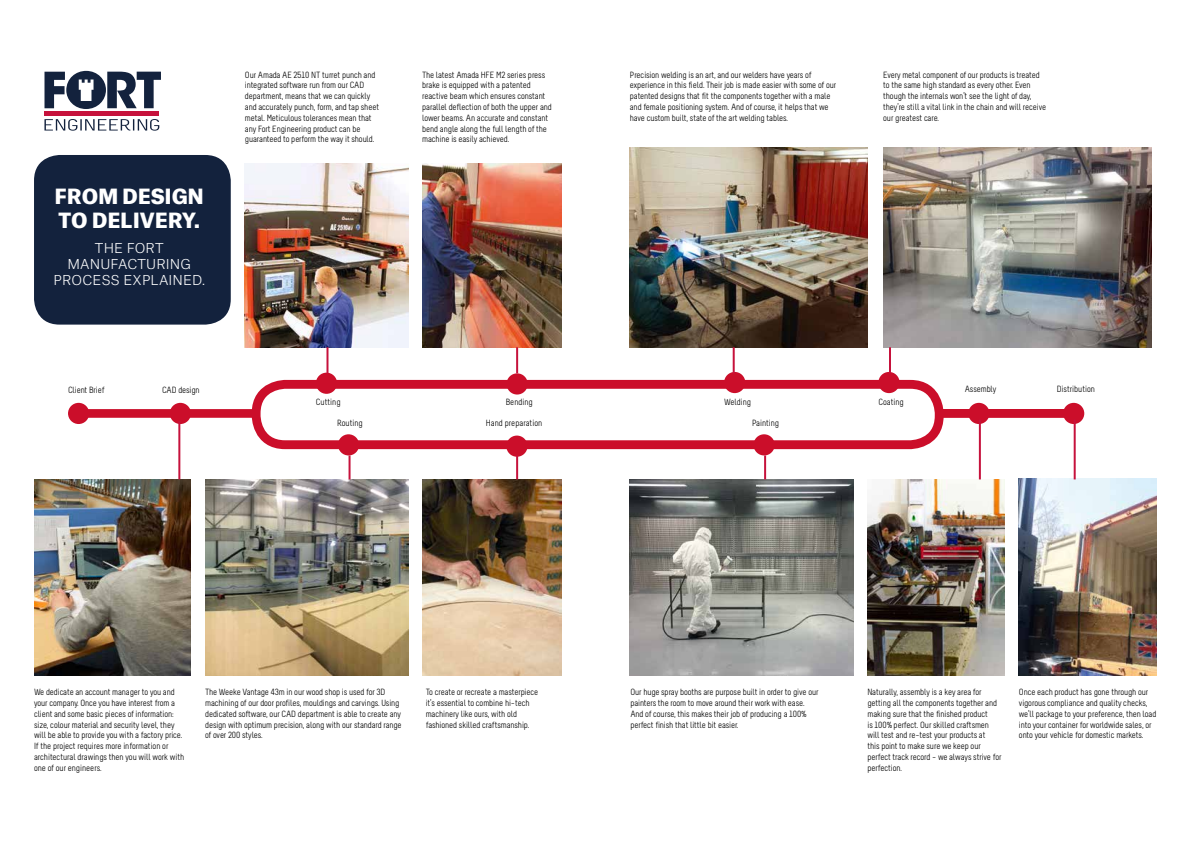
<style>
.page{position:relative;width:1191px;height:842px;background:#fff}
.page>*{position:absolute;margin:0;border:0;box-sizing:border-box;transform-origin:0 0}
.t1{font:900 20.1px/24px "Atlas Grotesk";letter-spacing:.01em;color:#fff}
.t2{font:300 13.1px/16px "Atlas Grotesk";letter-spacing:.01em;color:#fff;text-align:center}
.t3{font:9px/10.8px "Melbourne";letter-spacing:-.01em;color:#000}
</style>
<div class="page">
<div style="left:252px;top:380px;width:691px;height:69px;border:9px solid #cb0e2a;border-radius:29px"></div>
<img style="left:245px;top:163px;width:163px;height:184px">
<img style="left:630px;top:147px;width:237px;height:200px">
<div style="left:938px;top:409px;width:135px;height:9px;background:#cb0e2a"></div>
<div style="left:68px;top:403px;width:21px;height:21px;background:#cb0e2a;border-radius:50%"></div>
<div style="left:878px;top:372px;width:21px;height:21px;background:#cb0e2a;border-radius:50%"></div>
<div style="left:170px;top:403px;width:21px;height:21px;background:#cb0e2a;border-radius:50%"></div>
<div style="left:1063px;top:403px;width:21px;height:21px;background:#cb0e2a;border-radius:50%"></div>
<div style="left:968px;top:403px;width:21px;height:21px;background:#cb0e2a;border-radius:50%"></div>
<div style="left:316px;top:373px;width:21px;height:21px;background:#cb0e2a;border-radius:50%"></div>
<div style="left:338px;top:434px;width:21px;height:21px;background:#cb0e2a;border-radius:50%"></div>
<div style="left:506px;top:373px;width:22px;height:21px;background:#cb0e2a;border-radius:50%"></div>
<div style="left:506px;top:436px;width:21px;height:21px;background:#cb0e2a;border-radius:50%"></div>
<div style="left:753px;top:434px;width:21px;height:21px;background:#cb0e2a;border-radius:50%"></div>
<div style="left:724px;top:372px;width:21px;height:21px;background:#cb0e2a;border-radius:50%"></div>
<div style="left:34px;top:155px;width:197px;height:170px;background:#13223d;border-radius:26px"></div>
<img style="left:629px;top:479px;width:224px;height:197px">
<img style="left:205px;top:479px;width:203px;height:197px">
<img style="left:422px;top:163px;width:139px;height:184px">
<img style="left:867px;top:479px;width:137px;height:197px">
<img style="left:1018px;top:478px;width:139px;height:198px">
<img style="left:34px;top:479px;width:157px;height:197px">
<img style="left:422px;top:479px;width:139px;height:197px">
<img style="left:883px;top:147px;width:268px;height:200px">
<div style="left:85px;top:409px;width:168px;height:9px;background:#cb0e2a"></div>
<hr style="left:516px;top:455px;width:2px;height:24px;background:#c6123c">
<hr style="left:764px;top:455px;width:2px;height:24px;background:#c6123c">
<hr style="left:979px;top:420px;width:2px;height:59px;background:#c6123c">
<hr style="left:1073px;top:420px;width:2px;height:59px;background:#c6123c">
<hr style="left:348px;top:455px;width:2px;height:24px;background:#c6123c">
<hr style="left:178px;top:421px;width:2px;height:58px;background:#c6123c">
<hr style="left:516px;top:347px;width:2px;height:26px;background:#c6123c">
<hr style="left:889px;top:347px;width:2px;height:26px;background:#c6123c">
<hr style="left:732px;top:347px;width:2px;height:26px;background:#c6123c">
<hr style="left:326px;top:347px;width:2px;height:26px;background:#c6123c">
<svg style="left:44px;top:119px;width:115px;height:12px"></svg>
<svg style="left:44px;top:71px;width:117px;height:38px"></svg>
<div style="left:44px;top:111px;width:115px;height:5px;background:#c6123c"></div>
<h1 class="t1" style="left:55px;top:182px;width:150px">FROM DESIGN<br>TO DELIVERY.</h1>
<h2 class="t2" style="left:53px;top:238px;width:153px">THE FORT<br>MANUFACTURING<br>PROCESS EXPLAINED.</h2>
<p class="t3" style="left:245px;top:69px;width:136px">Our Amada AE 2510 NT turret punch and integrated software run from our CAD department, means that we can quickly and accurately punch, form, and tap sheet metal. Meticulous tolerances mean that any Fort Engineering product can be guaranteed to perform the way it should.</p>
<p class="t3" style="left:422px;top:69px;width:131px">The latest Amada HFE M2 series press brake is equipped with a patented reactive beam which ensures constant parallel deflection of both the upper and lower beams. An accurate and constant bend angle along the full length of the machine is easily achieved.</p>
<p class="t3" style="left:630px;top:69px;width:208px">Precision welding is an art, and our welders have years of experience in this field. Their job is made easier with some of our patented designs that fit the components together with a male and female positioning system. And of course, it helps that we have custom built, state of the art welding tables.</p>
<p class="t3" style="left:883px;top:69px;width:164px">Every metal component of our products is treated to the same high standard as every other. Even though the internals won’t see the light of day, they’re still a vital link in the chain and will receive our greatest care.</p>
<p class="t3" style="left:68px;top:385px;width:38px">Client Brief</p>
<p class="t3" style="left:162px;top:385px;width:39px">CAD design</p>
<p class="t3" style="left:964px;top:384px;width:33px">Assembly</p>
<p class="t3" style="left:1056px;top:384px;width:40px">Distribution</p>
<p class="t3" style="left:506px;top:397px;width:29px">Bending</p>
<p class="t3" style="left:724px;top:397px;width:29px">Welding</p>
<p class="t3" style="left:878px;top:397px;width:27px">Coating</p>
<p class="t3" style="left:752px;top:418px;width:29px">Painting</p>
<p class="t3" style="left:316px;top:397px;width:26px">Cutting</p>
<p class="t3" style="left:337px;top:418px;width:27px">Routing</p>
<p class="t3" style="left:486px;top:418px;width:58px">Hand preparation</p>
<p class="t3" style="left:34px;top:687px;width:152px">We dedicate an account manager to you and your company. Once you have interest from a client and some basic pieces of information: size, colour material and security level, they will be able to provide you with a factory price.<br>If the project requires more information or architectural drawings then you will work with one of our engineers.</p>
<p class="t3" style="left:867px;top:687px;width:135px">Naturally, assembly is a key area for getting all the components together and making sure that the finished product<br>is 100% perfect. Our skilled craftsmen will test and re−test your products at<br>this point to make sure we keep our perfect track record − we always strive for perfection.</p>
<p class="t3" style="left:1019px;top:687px;width:139px">Once each product has gone through our vigorous compliance and quality checks, we’ll package to your preference, then load into your container for worldwide sales, or onto your vehicle for domestic markets.</p>
<p class="t3" style="left:205px;top:687px;width:198px">The Weeke Vantage 43m in our wood shop is used for 3D machining of our door profiles, mouldings and carvings. Using dedicated software, our CAD department is able to create any design with optimum precision, along with our standard range of over 200 styles.</p>
<p class="t3" style="left:630px;top:687px;width:190px">Our huge spray booths are purpose built in order to give our painters the room to move around their work with ease.<br>And of course, this makes their job of producing a 100% perfect finish that little bit easier.</p>
<p class="t3" style="left:426px;top:687px;width:114px">To create or recreate a masterpiece it’s essential to combine hi−tech machinery like ours, with old fashioned skilled craftsmanship.</p>
</div>
